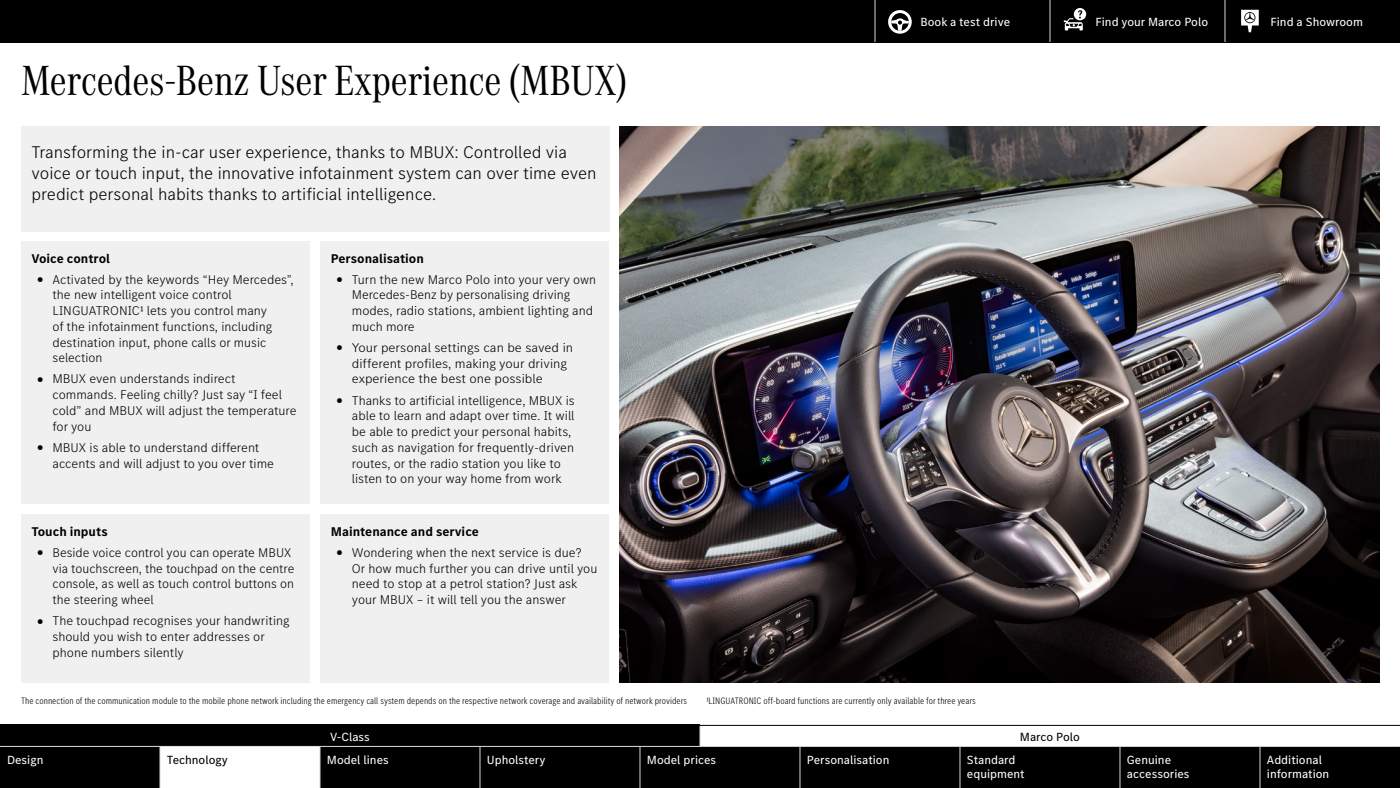
<style>
.page{position:relative;width:1400px;height:788px;background:#fff}
.page>*{position:absolute;margin:0;border:0;box-sizing:border-box;transform-origin:0 0}
.t1{font:43.75px "MB Corpo A Title Cond";color:#000}
.t2{font:300 17.5px/21px "MB Corpo S Text";color:#000}
.t3{font:300 13.12px/15.8px "MB Corpo S Text";color:#000}
.t4{font:700 13.12px "MB Corpo S Text";color:#000}
.t5{font:12.25px/14.7px "MB Corpo S Text";color:#fff}
.t6{font:12.25px "MB Corpo S Text";color:#000}
.t7{font:300 condensed 9.62px "MB Corpo S Text";color:#000}
.s1{font-weight:700;font-size:15.75px}
</style>
<div class="page">
<img style="left:620px;top:126px;width:759px;height:556px">
<div style="left:21px;top:126px;width:588px;height:105px;background:#f0f0f0"></div>
<div style="left:21px;top:242px;width:289px;height:262px;background:#f0f0f0"></div>
<div style="left:21px;top:514px;width:289px;height:168px;background:#f0f0f0"></div>
<div style="left:320px;top:242px;width:289px;height:262px;background:#f0f0f0"></div>
<div style="left:320px;top:514px;width:289px;height:168px;background:#f0f0f0"></div>
<div style="left:0;top:0;width:1400px;height:42px;background:#000"></div>
<svg style="left:875px;top:0;width:384px;height:42px"></svg>
<div style="left:0;top:724px;width:700px;height:22px;background:#000"></div>
<svg style="left:700px;top:725px;width:1px;height:21px"></svg>
<hr style="left:0;top:724px;width:1400px;height:1px;background:#000">
<svg style="left:0;top:747px;width:1400px;height:41px;background:#1d1d1d"></svg>
<hr style="left:800px;top:746px;width:1px;height:42px;background:#d8d8d8">
<hr style="left:1120px;top:746px;width:1px;height:42px;background:#d8d8d8">
<hr style="left:640px;top:746px;width:160px;height:1px;background:#d8d8d8">
<hr style="left:800px;top:746px;width:160px;height:1px;background:#d8d8d8">
<hr style="left:960px;top:746px;width:160px;height:1px;background:#d8d8d8">
<hr style="left:1120px;top:746px;width:140px;height:1px;background:#d8d8d8">
<hr style="left:480px;top:746px;width:160px;height:1px;background:#d8d8d8">
<hr style="left:640px;top:746px;width:1px;height:42px;background:#d8d8d8">
<hr style="left:960px;top:746px;width:1px;height:42px;background:#d8d8d8">
<hr style="left:1260px;top:746px;width:140px;height:1px;background:#d8d8d8">
<hr style="left:1260px;top:746px;width:1px;height:42px;background:#d8d8d8">
<hr style="left:160px;top:746px;width:160px;height:1px;background:#d8d8d8">
<hr style="left:0;top:746px;width:160px;height:1px;background:#d8d8d8">
<hr style="left:160px;top:746px;width:1px;height:42px;background:#d8d8d8">
<hr style="left:320px;top:746px;width:160px;height:1px;background:#d8d8d8">
<hr style="left:320px;top:746px;width:1px;height:42px;background:#d8d8d8">
<hr style="left:480px;top:746px;width:1px;height:42px;background:#d8d8d8">
<h1 class="t1" style="left:21px;top:51px;width:607px">Mercedes-Benz User Experience (MBUX)</h1>
<h2 class="t2" style="left:32px;top:140px;width:567px">Transforming the in-car user experience, thanks to MBUX: Controlled via voice or touch input, the innovative infotainment system can over time even predict personal habits thanks to artificial intelligence.</h2>
<p class="t4" style="left:32px;top:249px;width:80px">Voice control</p>
<p class="t3" style="left:52px;top:271px;width:242px;text-indent:-16px"><span class="s1">•</span> Activated by the keywords “Hey Mercedes”, the new intelligent voice control LINGUATRONIC¹ lets you control many<br>of the infotainment functions, including destination input, phone calls or music selection</p>
<p class="t3" style="left:52px;top:370px;width:246px;text-indent:-16px"><span class="s1">•</span> MBUX even understands indirect commands. Feeling chilly? Just say “I feel cold” and MBUX will adjust the temperature for you</p>
<p class="t3" style="left:52px;top:439px;width:223px;text-indent:-16px"><span class="s1">•</span> MBUX is able to understand different accents and will adjust to you over time</p>
<p class="t4" style="left:32px;top:522px;width:78px">Touch inputs</p>
<p class="t3" style="left:52px;top:544px;width:243px;text-indent:-16px"><span class="s1">•</span> Beside voice control you can operate MBUX via touchscreen, the touchpad on the centre console, as well as touch control buttons on the steering wheel</p>
<p class="t3" style="left:52px;top:612px;width:239px;text-indent:-16px"><span class="s1">•</span> The touchpad recognises your handwriting should you wish to enter addresses or phone numbers silently</p>
<p class="t4" style="left:331px;top:249px;width:95px">Personalisation</p>
<p class="t3" style="left:352px;top:271px;width:246px;text-indent:-16px"><span class="s1">•</span> Turn the new Marco Polo into your very own Mercedes-Benz by personalising driving modes, radio stations, ambient lighting and much more</p>
<p class="t3" style="left:352px;top:339px;width:223px;text-indent:-16px"><span class="s1">•</span> Your personal settings can be saved in different profiles, making your driving experience the best one possible</p>
<p class="t3" style="left:352px;top:391px;width:225px;text-indent:-16px"><span class="s1">•</span> Thanks to artificial intelligence, MBUX is able to learn and adapt over time. It will be able to predict your personal habits, such as navigation for frequently-driven routes, or the radio station you like to listen to on your way home from work</p>
<p class="t4" style="left:331px;top:522px;width:150px">Maintenance and service</p>
<p class="t3" style="left:352px;top:544px;width:247px;text-indent:-16px"><span class="s1">•</span> Wondering when the next service is due?<br>Or how much further you can drive until you need to stop at a petrol station? Just ask your MBUX – it will tell you the answer</p>
<p class="t5" style="left:920px;top:14px;width:91px">Book a test drive</p>
<p class="t5" style="left:1096px;top:14px;width:114px">Find your Marco Polo</p>
<p class="t5" style="left:1271px;top:14px;width:94px">Find a Showroom</p>
<p class="t7" style="left:21px;top:694px;width:668px">The connection of the communication module to the mobile phone network including the emergency call system depends on the respective network coverage and availability of network providers</p>
<p class="t7" style="left:706px;top:694px;width:271px">¹LINGUATRONIC off-board functions are currently only available for three years</p>
<p class="t5" style="left:330px;top:728px;width:41px">V-Class</p>
<p class="t6" style="left:1020px;top:728px;width:62px">Marco Polo</p>
<p class="t5" style="left:7px;top:751px;width:38px">Design</p>
<p class="t6" style="left:167px;top:751px;width:62px">Technology</p>
<p class="t5" style="left:327px;top:751px;width:63px">Model lines</p>
<p class="t5" style="left:487px;top:751px;width:60px">Upholstery</p>
<p class="t5" style="left:647px;top:751px;width:71px">Model prices</p>
<p class="t5" style="left:807px;top:751px;width:84px">Personalisation</p>
<p class="t5" style="left:967px;top:751px;width:59px">Standard equipment</p>
<p class="t5" style="left:1127px;top:751px;width:64px">Genuine accessories</p>
<p class="t5" style="left:1267px;top:751px;width:64px">Additional information</p>
</div>
